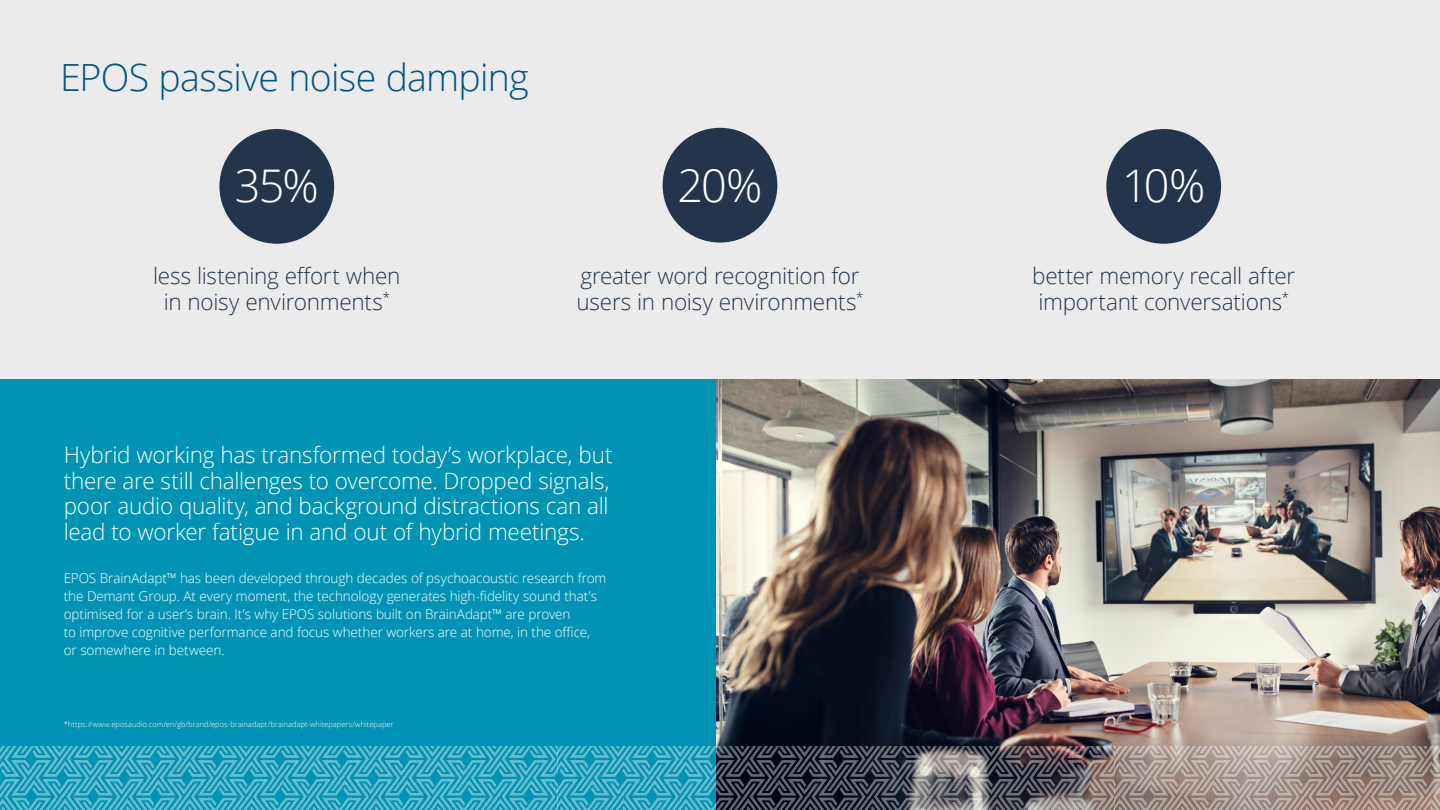
<style>
.page{position:relative;width:1440px;height:810px;background:#fff}
.page>*{position:absolute;margin:0;border:0;box-sizing:border-box;transform-origin:0 0}
.t1{font:300 45px "Open Sans";color:#fff}
.t2{font:300 37.5px "Open Sans";letter-spacing:-.02em;color:#005582}
.t3{font:300 22.5px/25.5px "Open Sans";letter-spacing:-.01em;color:#fff}
.t4{font:300 22.5px/25.5px "Open Sans";letter-spacing:-.01em;color:#23354d}
.t5{font:300 13.5px/18px "Open Sans";letter-spacing:-.005em;color:#fff}
.t6{font:300 7.5px "Open Sans";letter-spacing:.005em;color:#fff}
</style>
<div class="page">
<img style="left:716px;top:379px;width:724px;height:367px">
<div style="left:0;top:378px;width:716px;height:432px;background:#0093b3"></div>
<div style="left:0;top:0;width:1440px;height:379px;background:#ebebeb"></div>
<div style="left:219px;top:129px;width:115px;height:115px;background:#23354d;border-radius:50%"></div>
<div style="left:663px;top:128px;width:114px;height:115px;background:#23354d;border-radius:50%"></div>
<div style="left:1106px;top:129px;width:115px;height:115px;background:#23354d;border-radius:50%"></div>
<img style="left:0;top:746px;width:1440px;height:64px">
<h2 class="t2" style="left:60px;top:51px;width:470px">EPOS passive noise damping</h2>
<h1 class="t1" style="left:235px;top:155px;width:85px">35%</h1>
<h1 class="t1" style="left:677px;top:155px;width:87px">20%</h1>
<h1 class="t1" style="left:1122px;top:155px;width:85px">10%</h1>
<h3 class="t4" style="left:153px;top:263px;width:249px;text-align:center">less listening effort when in noisy environments<sup>*</sup></h3>
<h3 class="t4" style="left:577px;top:263px;width:288px">greater word recognition for users in noisy environments<sup>*</sup></h3>
<h3 class="t4" style="left:1032px;top:263px;width:264px">better memory recall after important conversations<sup>*</sup></h3>
<h3 class="t3" style="left:64px;top:442px;width:550px">Hybrid working has transformed today’s workplace, but there are still challenges to overcome. Dropped signals, poor audio quality, and background distractions can all lead to worker fatigue in and out of hybrid meetings.</h3>
<p class="t5" style="left:64px;top:568px;width:544px">EPOS BrainAdapt™ has been developed through decades of psychoacoustic research from the Demant Group. At every moment, the technology generates high-fidelity sound that’s optimised for a user’s brain. It’s why EPOS solutions built on BrainAdapt™ are proven<br>to improve cognitive performance and focus whether workers are at home, in the office,<br>or somewhere in between.</p>
<p class="t6" style="left:64px;top:720px;width:331px">*https://www.eposaudio.com/en/gb/brand/epos-brainadapt/brainadapt-whitepapers/whitepaper</p>
</div>
